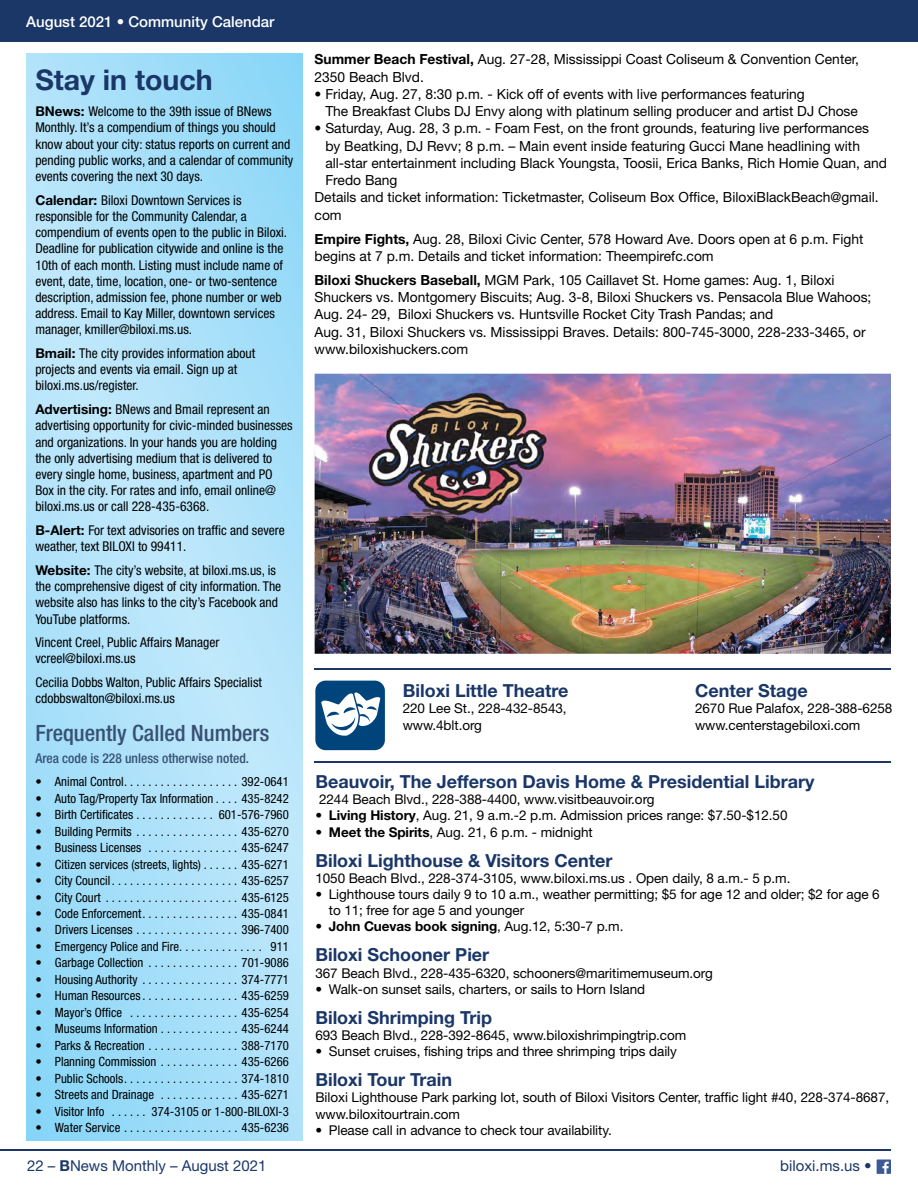
<style>
.page{position:relative;width:918px;height:1188px;background:#fff}
.page>*{position:absolute;margin:0;border:0;box-sizing:border-box;transform-origin:0 0}
.t1{font:700 28.5px "Helvetica Neue";color:#1a3768}
.t2{font:500 condensed 22.5px "Helvetica Neue";color:#375173}
.t3{font:700 18px "Helvetica Neue";color:#1a3768}
.t4{font:15px "Helvetica Neue";color:#1a3768}
.t5{font:500 15px "Helvetica Neue";color:#fff}
.t6{font:13.95px/17.2px "Helvetica Neue";color:#000}
.t7{font:condensed 13.5px/16.2px "Helvetica Neue";color:#000}
.t8{font:13.5px/16.2px "Helvetica Neue";letter-spacing:-.005em;color:#000}
.t9{font:700 13.5px "Helvetica Neue";letter-spacing:-.005em;color:#000}
.t10{font:500 condensed 13.5px "Helvetica Neue";color:#375173}
.t11{font:condensed 12.75px "Helvetica Neue";color:#000}
.s1{font-weight:700;font-stretch:normal}
.s2{font-weight:700}
.s3{font-weight:400}
</style>
<div class="page">
<div style="left:877px;top:1159px;width:14px;height:15px;background:#3d5a98"></div>
<svg style="left:882px;top:1162px;width:7px;height:12px"></svg>
<div style="left:0;top:0;width:918px;height:42px;background:#1a3768"></div>
<svg style="left:27px;top:53px;width:275px;height:1087px;background:#ace1f9"></svg>
<hr style="left:315px;top:668px;width:576px;height:1px;background:#1a3768">
<div style="left:315px;top:681px;width:70px;height:69px;background:#00447c;border-radius:10px"></div>
<svg style="left:321px;top:692px;width:59px;height:44px"></svg>
<hr style="left:315px;top:761px;width:576px;height:2px;background:#1a3768">
<img style="left:315px;top:374px;width:576px;height:280px">
<img style="left:367px;top:391px;width:181px;height:125px">
<hr style="left:0;top:1149px;width:891px;height:2px;background:#1a3768">
<p class="t5" style="left:26px;top:13px;width:250px">August 2021 • Community Calendar</p>
<h1 class="t1" style="left:35px;top:62px;width:179px">Stay in touch</h1>
<p class="t7" style="left:35px;top:103px;width:260px"><span class="s1">BNews:</span> Welcome to the 39th issue of BNews Monthly. It’s a compendium of things you should know about your city: status reports on current and pending public works, and a calendar of community events covering the next 30 days.</p>
<p class="t7" style="left:35px;top:192px;width:253px"><span class="s1">Calendar:</span> Biloxi Downtown Services is responsible for the Community Calendar, a compendium of events open to the public in Biloxi.<br>Deadline for publication citywide and online is the 10th of each month. Listing must include name of event, date, time, location, one- or two-sentence description, admission fee, phone number or web address. Email to Kay Miller, downtown services manager, kmiller@biloxi.ms.us.</p>
<p class="t7" style="left:35px;top:345px;width:221px"><span class="s1">Bmail:</span> The city provides information about projects and events via email. Sign up at biloxi.ms.us/register.</p>
<p class="t7" style="left:35px;top:401px;width:259px"><span class="s1">Advertising:</span> BNews and Bmail represent an advertising opportunity for civic-minded businesses and organizations. In your hands you are holding the only advertising medium that is delivered to every single home, business, apartment and PO Box in the city. For rates and info, email online@ biloxi.ms.us or call 228-435-6368.</p>
<p class="t7" style="left:35px;top:522px;width:251px"><span class="s1">B-Alert:</span> For text advisories on traffic and severe weather, text BILOXI to 99411.</p>
<p class="t7" style="left:35px;top:562px;width:247px"><span class="s1">Website:</span> The city’s website, at biloxi.ms.us, is the comprehensive digest of city information. The website also has links to the city’s Facebook and YouTube platforms.</p>
<p class="t7" style="left:35px;top:634px;width:186px">Vincent Creel, Public Affairs Manager vcreel@biloxi.ms.us</p>
<p class="t7" style="left:35px;top:674px;width:228px">Cecilia Dobbs Walton, Public Affairs Specialist cdobbswalton@biloxi.ms.us</p>
<h3 class="t3" style="left:403px;top:680px;width:167px">Biloxi Little Theatre</h3>
<p class="t8" style="left:403px;top:700px;width:165px">220 Lee St., 228-432-8543, www.4blt.org</p>
<p class="t6" style="left:315px;top:50px;width:546px"><span class="s2">Summer Beach Festival,</span> Aug. 27-28, Mississippi Coast Coliseum &amp; Convention Center,<br>2350 Beach Blvd.</p>
<p class="t6" style="left:325px;top:85px;width:534px;text-indent:-11px">• Friday, Aug. 27, 8:30 p.m. - Kick off of events with live performances featuring<br>The Breakfast Clubs DJ Envy along with platinum selling producer and artist DJ Chose</p>
<p class="t6" style="left:315px;top:120px;width:556px">• Saturday, Aug. 28, 3 p.m. - Foam Fest, on the front grounds, featuring live performances</p>
<p class="t6" style="left:325px;top:137px;width:536px">by Beatking, DJ Revv; 8 p.m. – Main event inside featuring Gucci Mane headlining with</p>
<p class="t6" style="left:325px;top:154px;width:563px">all-star entertainment including Black Youngsta, Toosii, Erica Banks, Rich Homie Quan, and</p>
<p class="t6" style="left:325px;top:171px;width:74px">Fredo Bang</p>
<p class="t6" style="left:315px;top:189px;width:566px">Details and ticket information: Ticketmaster, Coliseum Box Office, BiloxiBlackBeach@gmail.</p>
<p class="t6" style="left:315px;top:206px;width:29px">com</p>
<p class="t6" style="left:315px;top:230px;width:550px"><span class="s2">Empire Fights,</span> Aug. 28, Biloxi Civic Center, 578 Howard Ave. Doors open at 6 p.m. Fight begins at 7 p.m. Details and ticket information: Theempirefc.com</p>
<p class="t6" style="left:315px;top:271px;width:558px"><span class="s2">Biloxi Shuckers Baseball,</span> MGM Park, 105 Caillavet St. Home games: Aug. 1, Biloxi Shuckers vs. Montgomery Biscuits; Aug. 3-8, Biloxi Shuckers vs. Pensacola Blue Wahoos; Aug. 24- 29, Biloxi Shuckers vs. Huntsville Rocket City Trash Pandas; and<br>Aug. 31, Biloxi Shuckers vs. Mississippi Braves. Details: 800-745-3000, 228-233-3465, or www.biloxishuckers.com</p>
<h3 class="t3" style="left:695px;top:680px;width:114px">Center Stage</h3>
<p class="t8" style="left:695px;top:700px;width:199px">2670 Rue Palafox, 228-388-6258 www.centerstagebiloxi.com</p>
<h2 class="t2" style="left:35px;top:720px;width:235px">Frequently Called Numbers</h2>
<p class="t10" style="left:35px;top:751px;width:215px">Area code is 228 unless otherwise noted.</p>
<p class="t11" style="left:35px;top:774px;width:255px">• Animal Control. . . . . . . . . . . . . . . . . . . 392-0641</p>
<p class="t11" style="left:35px;top:791px;width:255px">• Auto Tag/Property Tax Information . . . . 435-8242</p>
<p class="t11" style="left:35px;top:807px;width:255px">• Birth Certificates . . . . . . . . . . . . . 601-576-7960</p>
<p class="t11" style="left:35px;top:824px;width:255px">• Building Permits . . . . . . . . . . . . . . . . . 435-6270</p>
<p class="t11" style="left:35px;top:840px;width:255px">• Business Licenses . . . . . . . . . . . . . . . 435-6247</p>
<p class="t11" style="left:35px;top:857px;width:255px">• Citizen services (streets, lights) . . . . . . 435-6271</p>
<p class="t11" style="left:35px;top:873px;width:255px">• City Council . . . . . . . . . . . . . . . . . . . . . 435-6257</p>
<p class="t11" style="left:35px;top:890px;width:255px">• City Court . . . . . . . . . . . . . . . . . . . . . . 435-6125</p>
<p class="t11" style="left:35px;top:906px;width:255px">• Code Enforcement. . . . . . . . . . . . . . . . 435-0841</p>
<p class="t11" style="left:35px;top:923px;width:255px">• Drivers Licenses . . . . . . . . . . . . . . . . . 396-7400</p>
<p class="t11" style="left:35px;top:939px;width:255px">• Emergency Police and Fire. . . . . . . . . . . . . . 911</p>
<p class="t11" style="left:35px;top:956px;width:255px">• Garbage Collection . . . . . . . . . . . . . . . 701-9086</p>
<p class="t11" style="left:35px;top:972px;width:255px">• Housing Authority . . . . . . . . . . . . . . . . 374-7771</p>
<p class="t11" style="left:35px;top:989px;width:255px">• Human Resources . . . . . . . . . . . . . . . . 435-6259</p>
<p class="t11" style="left:35px;top:1005px;width:255px">• Mayor’s Office . . . . . . . . . . . . . . . . . . 435-6254</p>
<p class="t11" style="left:35px;top:1022px;width:255px">• Museums Information . . . . . . . . . . . . . 435-6244</p>
<p class="t11" style="left:35px;top:1038px;width:255px">• Parks &amp; Recreation . . . . . . . . . . . . . . . 388-7170</p>
<p class="t11" style="left:35px;top:1055px;width:255px">• Planning Commission . . . . . . . . . . . . . 435-6266</p>
<p class="t11" style="left:35px;top:1071px;width:255px">• Public Schools. . . . . . . . . . . . . . . . . . . 374-1810</p>
<p class="t11" style="left:35px;top:1088px;width:255px">• Streets and Drainage . . . . . . . . . . . . . 435-6271</p>
<p class="t11" style="left:35px;top:1104px;width:255px">• Visitor Info . . . . . . 374-3105 or 1-800-BILOXI-3</p>
<p class="t11" style="left:35px;top:1121px;width:255px">• Water Service . . . . . . . . . . . . . . . . . . . 435-6236</p>
<p class="t4" style="left:27px;top:1157px;width:241px">22 – <span class="s2">B</span>News Monthly – August 2021</p>
<h3 class="t3" style="left:315px;top:770px;width:500px">Beauvoir, The Jefferson Davis Home &amp; Presidential Library</h3>
<p class="t8" style="left:319px;top:791px;width:337px">2244 Beach Blvd., 228-388-4400, www.visitbeauvoir.org</p>
<p class="t8" style="left:315px;top:807px;width:474px"><span class="s2">• Living History</span>, Aug. 21, 9 a.m.-2 p.m. Admission prices range: $7.50-$12.50</p>
<p class="t8" style="left:315px;top:823px;width:279px"><span class="s2">• Meet the Spirits</span>, Aug. 21, 6 p.m. - midnight</p>
<h3 class="t3" style="left:315px;top:849px;width:299px">Biloxi Lighthouse &amp; Visitors Center</h3>
<p class="t8" style="left:315px;top:870px;width:477px">1050 Beach Blvd., 228-374-3105, www.biloxi.ms.us . Open daily, 8 a.m.- 5 p.m.</p>
<p class="t8" style="left:329px;top:886px;width:552px;text-indent:-14px"><span class="s2">•</span> Lighthouse tours daily 9 to 10 a.m., weather permitting; $5 for age 12 and older; $2 for age 6 to 11; free for age 5 and younger</p>
<p class="t9" style="left:315px;top:918px;width:310px">• John Cuevas book signing<span class="s3">, Aug.12, 5:30-7 p.m.</span></p>
<h3 class="t3" style="left:315px;top:944px;width:175px">Biloxi Schooner Pier</h3>
<p class="t8" style="left:315px;top:964px;width:399px">367 Beach Blvd., 228-435-6320, schooners@maritimemuseum.org</p>
<p class="t8" style="left:315px;top:981px;width:331px"><span class="s2">•</span> Walk-on sunset sails, charters, or sails to Horn Island</p>
<h3 class="t3" style="left:315px;top:1006px;width:178px">Biloxi Shrimping Trip</h3>
<p class="t8" style="left:315px;top:1027px;width:372px">693 Beach Blvd., 228-392-8645, www.biloxishrimpingtrip.com</p>
<p class="t8" style="left:315px;top:1043px;width:363px"><span class="s2">•</span> Sunset cruises, fishing trips and three shrimping trips daily</p>
<h3 class="t3" style="left:315px;top:1069px;width:138px">Biloxi Tour Train</h3>
<p class="t8" style="left:315px;top:1089px;width:575px">Biloxi Lighthouse Park parking lot, south of Biloxi Visitors Center, traffic light #40, 228-374-8687, www.biloxitourtrain.com</p>
<p class="t8" style="left:315px;top:1122px;width:298px"><span class="s2">•</span> Please call in advance to check tour availability.</p>
<p class="t4" style="left:780px;top:1157px;width:93px">biloxi.ms.us •</p>
</div>
